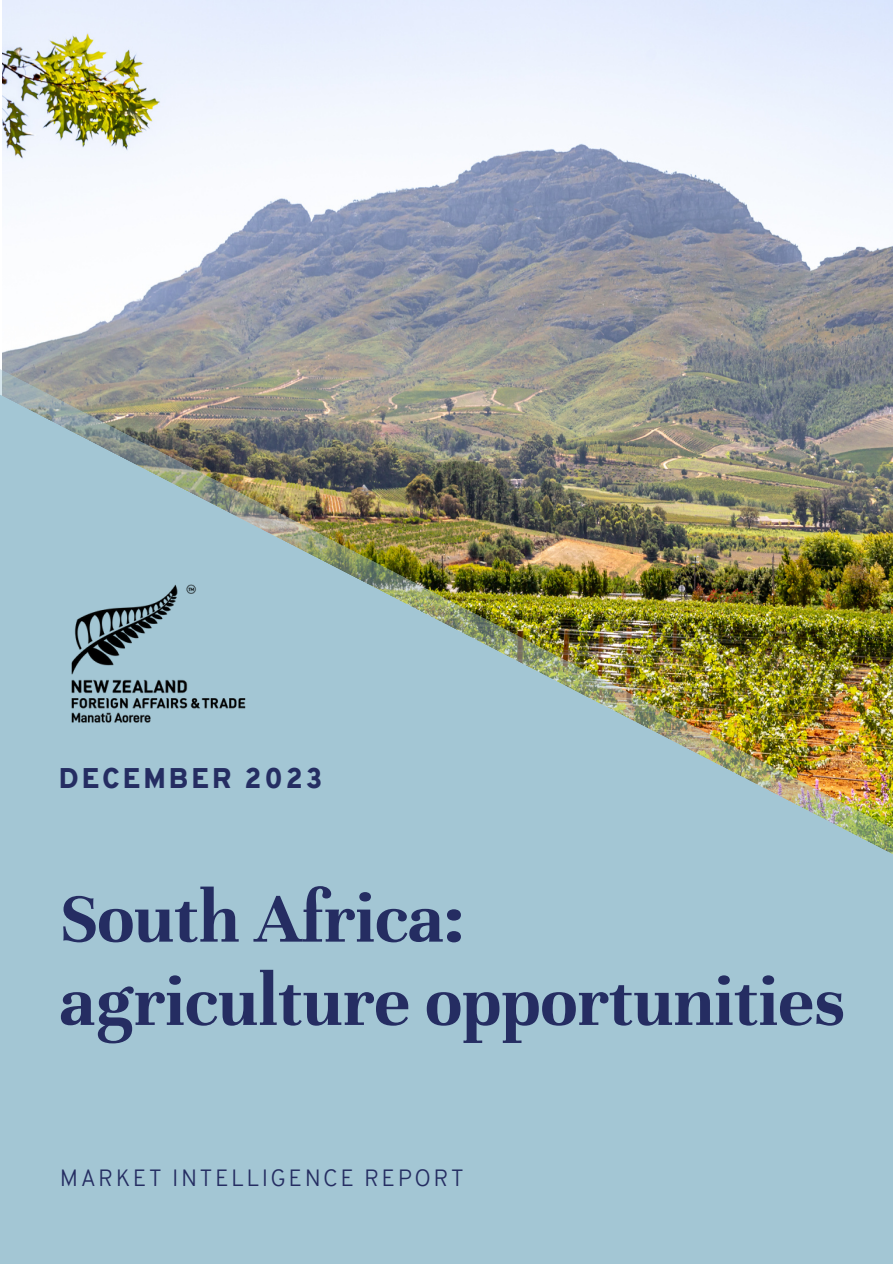
<style>
.page{position:relative;width:893px;height:1264px;background:#fff}
.page>*{position:absolute;margin:0;border:0;box-sizing:border-box;transform-origin:0 0}
.t1{font:700 75.45px "Unna";color:#252d62}
.t2{font:800 45px "Overpass";letter-spacing:-.03em;color:#252d62}
.t3{font:900 27.75px "Overpass";letter-spacing:.105em;color:#252d62}
.t4{font:300 22.95px "Overpass";letter-spacing:.105em;color:#252d62}
</style>
<div class="page">
<img style="left:3px;top:0;width:889px;height:282px">
<img style="left:0;top:288px;width:892px;height:975px">
<img style="left:60px;top:566px;width:197px;height:175px">
<p class="t3" style="left:59px;top:767px;width:265px">DECEMBER 2023</p>
<p class="t1" style="left:60px;top:875px;width:406px">South Africa:</p>
<p class="t1" style="left:60px;top:958px;width:786px">agriculture opportunities</p>
<p class="t2" style="left:117px;top:1145px;width:300px">February 2023</p>
<p class="t4" style="left:60px;top:1169px;width:405px">MARKET INTELLIGENCE REPORT</p>
</div>
